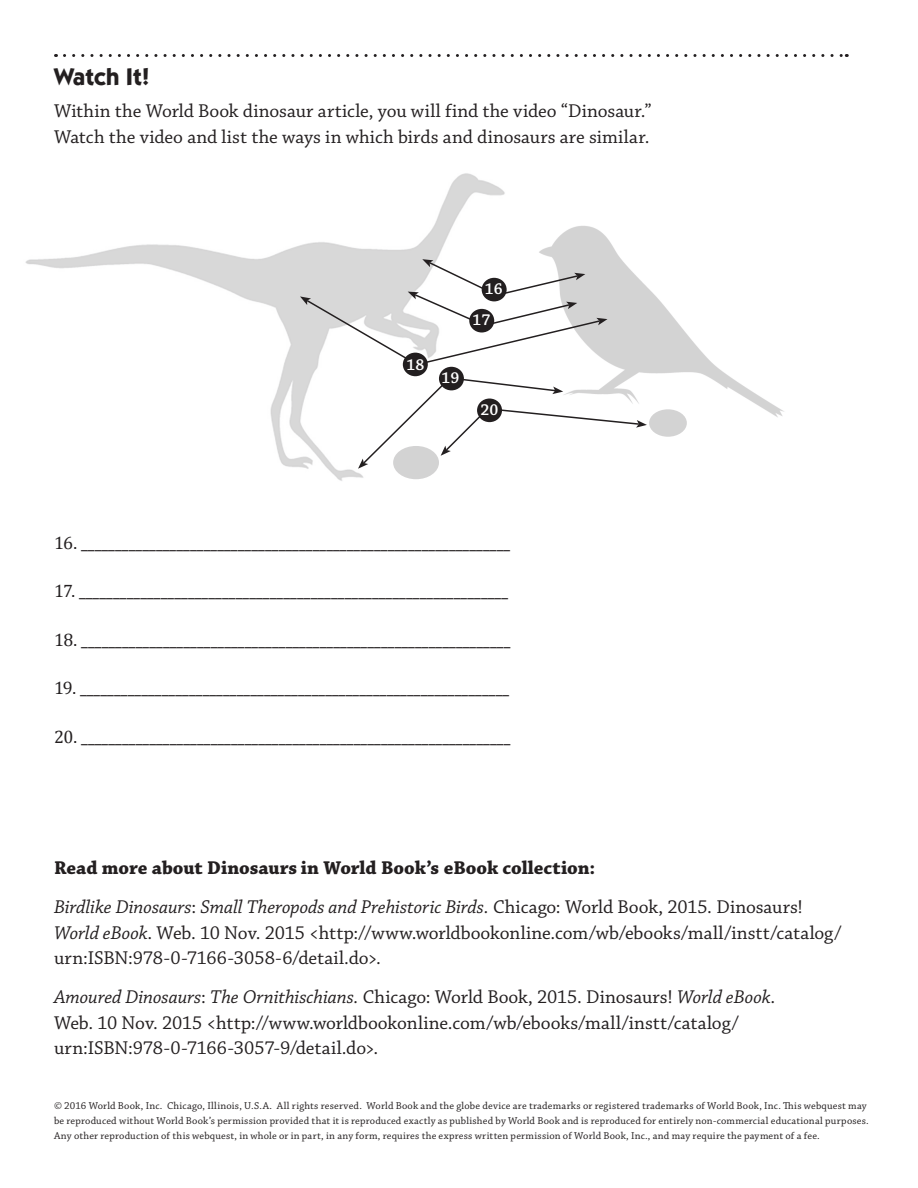
<style>
.page{position:relative;width:918px;height:1188px;background:#fff}
.page>*{position:absolute;margin:0;border:0;box-sizing:border-box;transform-origin:0 0}
.t1{font:700 24px "ITC Kabel Std";letter-spacing:-.01em;color:#231f20}
.t2{font:19.5px/25.5px "Chaparral Pro";color:#231f20}
.t3{font:700 19.5px "Chaparral Pro";letter-spacing:-.005em;color:#231f20}
.t4{font:18px "Cambria";letter-spacing:-.045em;color:#231f20}
.t5{font:600 16.5px "Chaparral Pro";color:#fff}
.t6{font:10.5px/15px "Chaparral Pro";letter-spacing:.015em;color:#231f20}
.s1{font-style:italic}
</style>
<div class="page">
<img style="left:539px;top:226px;width:245px;height:203px">
<img style="left:25px;top:173px;width:480px;height:308px">
<svg style="left:64px;top:54px;width:783px;height:3px"></svg>
<svg style="left:300px;top:259px;width:308px;height:107px"></svg>
<svg style="left:358px;top:376px;width:289px;height:93px"></svg>
<div style="left:482px;top:278px;width:25px;height:23px;background:#231f20;border-radius:50%"></div>
<div style="left:469px;top:309px;width:25px;height:24px;background:#231f20;border-radius:50%"></div>
<div style="left:403px;top:353px;width:25px;height:23px;background:#231f20;border-radius:50%"></div>
<div style="left:439px;top:367px;width:25px;height:23px;background:#231f20;border-radius:50%"></div>
<div style="left:477px;top:399px;width:25px;height:23px;background:#231f20;border-radius:50%"></div>
<div style="left:649px;top:409px;width:38px;height:28px;background:#d3d3d3;border-radius:50%"></div>
<div style="left:393px;top:446px;width:46px;height:33px;background:#d3d3d3;border-radius:50%"></div>
<p class="t1" style="left:54px;top:62px;width:97px">Watch It!</p>
<p class="t2" style="left:54px;top:99px;width:599px">Within the World Book dinosaur article, you will find the video “Dinosaur.”<br>Watch the video and list the ways in which birds and dinosaurs are similar.</p>
<p class="t5" style="left:407px;top:355px;width:19px">18</p>
<p class="t5" style="left:485px;top:279px;width:19px">16</p>
<p class="t5" style="left:472px;top:311px;width:19px">17</p>
<p class="t5" style="left:442px;top:368px;width:19px">19</p>
<p class="t5" style="left:481px;top:400px;width:19px">20</p>
<p class="t4" style="left:54px;top:532px;width:458px">16. _______________________________________________________________</p>
<p class="t4" style="left:54px;top:580px;width:456px">17. _______________________________________________________________</p>
<p class="t4" style="left:54px;top:629px;width:458px">18. _______________________________________________________________</p>
<p class="t4" style="left:54px;top:678px;width:457px">19. _______________________________________________________________</p>
<p class="t4" style="left:54px;top:726px;width:458px">20. _______________________________________________________________</p>
<p class="t3" style="left:54px;top:856px;width:543px">Read more about Dinosaurs in World Book’s eBook collection:</p>
<p class="t2" style="left:54px;top:895px;width:789px"><span class="s1">Birdlike Dinosaurs</span>: <span class="s1">Small Theropods and Prehistoric Birds.</span> Chicago: World Book, 2015. Dinosaurs!<br><span class="s1">World eBook</span>. Web. 10 Nov. 2015 &lt;http://www.worldbookonline.com/wb/ebooks/mall/instt/catalog/ urn:ISBN:978-0-7166-3058-6/detail.do&gt;.</p>
<p class="t2" style="left:54px;top:985px;width:723px"><span class="s1">Amoured Dinosaurs</span>: <span class="s1">The Ornithischians.</span> Chicago: World Book, 2015. Dinosaurs! <span class="s1">World eBook</span>.<br>Web. 10 Nov. 2015 &lt;http://www.worldbookonline.com/wb/ebooks/mall/instt/catalog/ urn:ISBN:978-0-7166-3057-9/detail.do&gt;.</p>
<p class="t6" style="left:54px;top:1099px;width:816px">© 2016 World Book, Inc. Chicago, Illinois, U.S.A. All rights reserved. World Book and the globe device are trademarks or registered trademarks of World Book, Inc. This webquest may be reproduced without World Book’s permission provided that it is reproduced exactly as published by World Book and is reproduced for entirely non-commercial educational purposes.<br>Any other reproduction of this webquest, in whole or in part, in any form, requires the express written permission of World Book, Inc., and may require the payment of a fee.</p>
</div>
